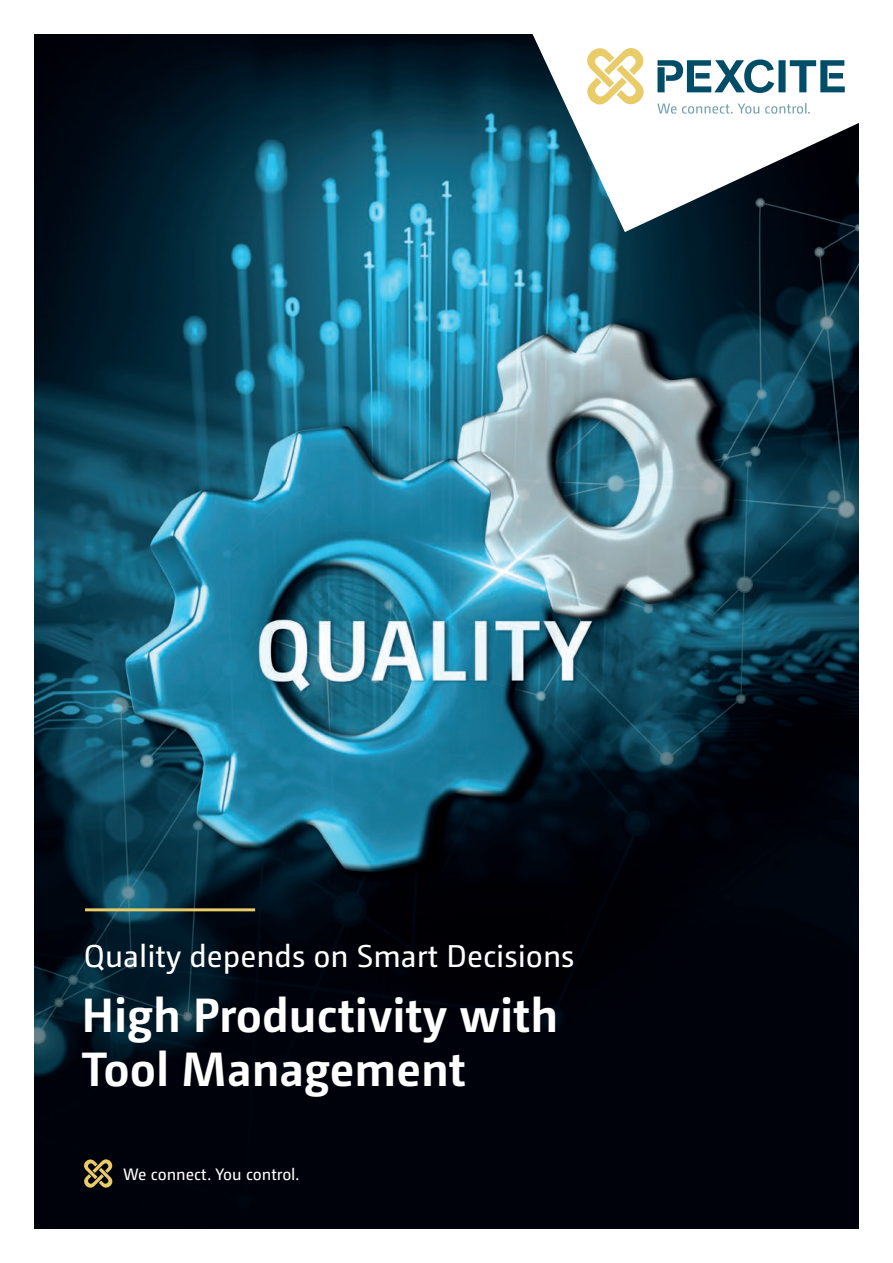
<style>
.page{position:relative;width:893px;height:1263px;background:#fff}
.page>*{position:absolute;margin:0;border:0;box-sizing:border-box;transform-origin:0 0}
.t1{font:700 48px/54px "Camingo Dos Pro";color:#fff}
.t2{font:31.5px "Camingo Dos Pro";color:#fff}
.t3{font:16.5px "Camingo Dos Pro";color:#fff}
</style>
<div class="page">
<img style="left:34px;top:34px;width:825px;height:1195px">
<hr style="left:85px;top:908px;width:170px;height:3px;background:#e9cb68">
<svg style="left:82px;top:1158px;width:32px;height:31px"></svg>
<svg style="left:517px;top:34px;width:342px;height:198px"></svg>
<svg style="left:657px;top:59px;width:188px;height:34px"></svg>
<svg style="left:584px;top:45px;width:63px;height:63px"></svg>
<svg style="left:657px;top:103px;width:153px;height:11px"></svg>
<p class="t2" style="left:84px;top:937px;width:492px">Quality depends on Smart Decisions</p>
<p class="t1" style="left:82px;top:987px;width:478px">High Productivity with<br>Tool Management</p>
<p class="t3" style="left:123px;top:1165px;width:178px">We connect. You control.</p>
</div>
